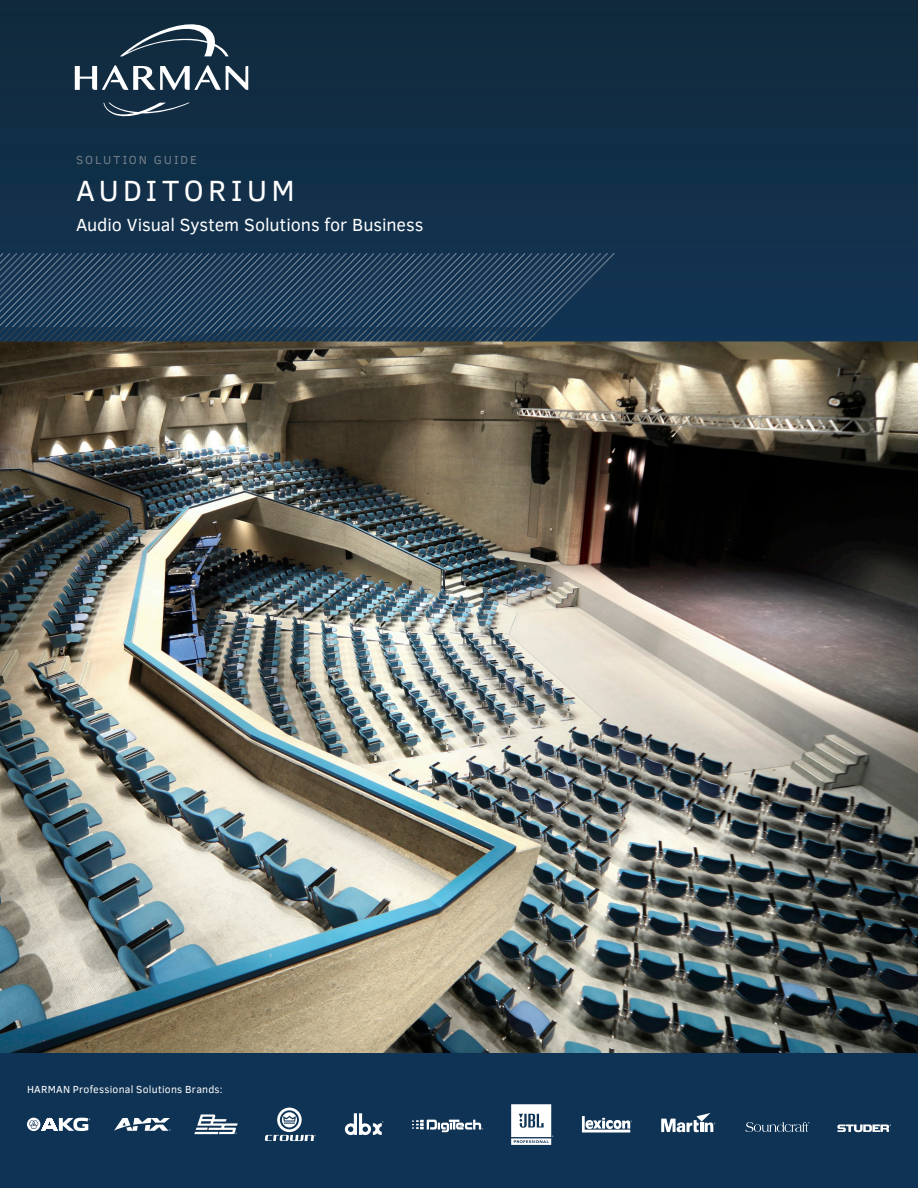
<style>
.page{position:relative;width:918px;height:1188px;background:#fff}
.page>*{position:absolute;margin:0;border:0;box-sizing:border-box;transform-origin:0 0}
.t1{font:30px "Clear Sans";letter-spacing:.14em;color:#fff}
.SUBHEAD{font:18px "Clear Sans";letter-spacing:-.005em;color:#fff}
.t2{font:12px "Clear Sans";letter-spacing:.165em;color:#9fa0a3}
.SIDEBAR_COPY{font:10.5px "Clear Sans";letter-spacing:.02em;color:#fff}
</style>
<div class="page">
<img style="left:0;top:341px;width:918px;height:712px">
<svg style="left:0;top:0;width:918px;height:341px;background:#112e46"></svg>
<svg style="left:0;top:253px;width:615px;height:88px;background:#24415d"></svg>
<div style="left:0;top:1053px;width:918px;height:135px;background:#0f3354"></div>
<svg style="left:120px;top:20px;width:109px;height:36px;background:#384d5e"></svg>
<svg style="left:103px;top:103px;width:87px;height:14px"></svg>
<svg style="left:75px;top:65px;width:173px;height:25px"></svg>
<svg style="left:114px;top:1118px;width:57px;height:13px"></svg>
<svg style="left:344px;top:1113px;width:39px;height:22px"></svg>
<svg style="left:582px;top:1116px;width:50px;height:17px"></svg>
<svg style="left:661px;top:1113px;width:54px;height:19px"></svg>
<svg style="left:194px;top:1114px;width:44px;height:20px"></svg>
<svg style="left:27px;top:1118px;width:63px;height:13px"></svg>
<svg style="left:745px;top:1122px;width:64px;height:10px"></svg>
<svg style="left:511px;top:1104px;width:42px;height:41px;background:#cdd4db"></svg>
<svg style="left:265px;top:1108px;width:51px;height:33px"></svg>
<svg style="left:837px;top:1125px;width:54px;height:7px"></svg>
<svg style="left:412px;top:1120px;width:71px;height:12px"></svg>
<p class="t2" style="left:76px;top:152px;width:122px">SOLUTION GUIDE</p>
<p class="t1" style="left:76px;top:171px;width:220px">AUDITORIUM</p>
<p class="SUBHEAD" style="left:76px;top:213px;width:349px">Audio Visual System Solutions for Business</p>
<p class="SIDEBAR_COPY" style="left:27px;top:1083px;width:197px">HARMAN Professional Solutions Brands:</p>
</div>
